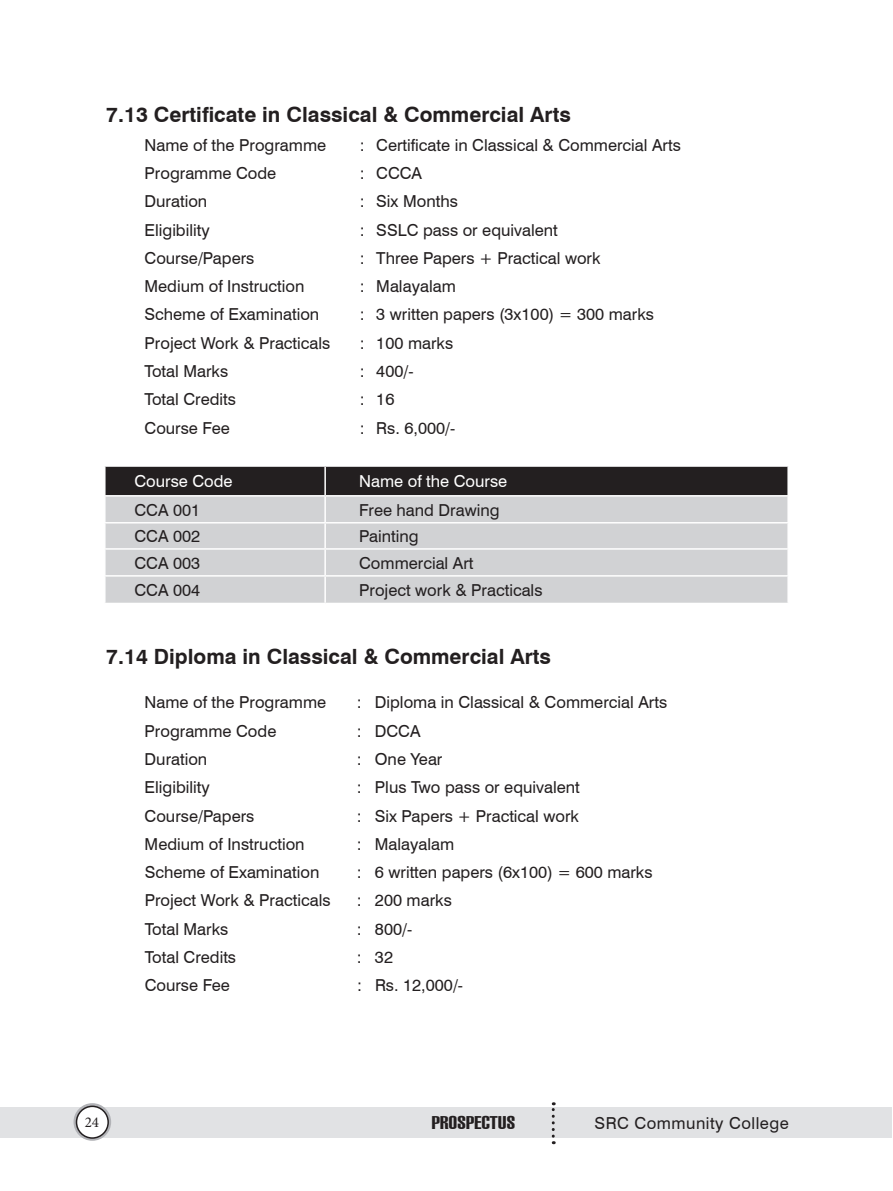
<style>
.page{position:relative;width:893px;height:1191px;background:#fff}
.page>*{position:absolute;margin:0;border:0;box-sizing:border-box;transform-origin:0 0}
.t1{font:700 21px "Swiss 721 BT";color:#231f20}
.t2{font:900 extra-condensed 18px "Swiss 911 BT";color:#231f20;scale:1.5 1}
.t3{font:16.5px "Swiss 721 BT";color:#231f20}
.t4{font:16.5px "Swiss 721 BT";color:#fff}
.t5{font:16.5px "Swiss 721 BT";letter-spacing:.03em;color:#231f20}
.t6{font:15px "Minion Pro";color:#231f20}
</style>
<div class="page">
<div style="left:106px;top:467px;width:681px;height:28px;background:#231f20"></div>
<div style="left:106px;top:496px;width:681px;height:107px;background:#d1d2d4"></div>
<hr style="left:324px;top:467px;width:2px;height:28px;background:#fff">
<hr style="left:324px;top:496px;width:2px;height:26px;background:#fff">
<hr style="left:104px;top:522px;width:221px;height:1px;background:#fff">
<hr style="left:325px;top:522px;width:464px;height:1px;background:#fff">
<hr style="left:324px;top:523px;width:2px;height:25px;background:#fff">
<hr style="left:104px;top:548px;width:221px;height:1px;background:#fff">
<hr style="left:325px;top:548px;width:464px;height:1px;background:#fff">
<hr style="left:324px;top:549px;width:2px;height:26px;background:#fff">
<hr style="left:104px;top:575px;width:221px;height:1px;background:#fff">
<hr style="left:325px;top:575px;width:464px;height:1px;background:#fff">
<hr style="left:324px;top:576px;width:2px;height:27px;background:#fff">
<div style="left:0;top:1107px;width:891px;height:31px;background:#e1e2e4"></div>
<svg style="left:74px;top:1103px;width:37px;height:37px"></svg>
<div style="left:77px;top:1106px;width:31px;height:32px;background:#fff;border-radius:50%"></div>
<div style="left:76px;top:1105px;width:33px;height:33px;border:2px solid #231f20;border-radius:50%"></div>
<svg style="left:552px;top:1102px;width:3px;height:42px"></svg>
<p class="t1" style="left:106px;top:100px;width:466px">7.13 Certificate in Classical &amp; Commercial Arts</p>
<p class="t3" style="left:145px;top:133px;width:183px">Name of the Programme</p>
<p class="t3" style="left:360px;top:133px;width:323px">: Certificate in Classical &amp; Commercial Arts</p>
<p class="t3" style="left:145px;top:162px;width:133px">Programme Code</p>
<p class="t3" style="left:360px;top:162px;width:64px">: CCCA</p>
<p class="t3" style="left:145px;top:190px;width:64px">Duration</p>
<p class="t3" style="left:360px;top:190px;width:100px">: Six Months</p>
<p class="t3" style="left:145px;top:218px;width:67px">Eligibility</p>
<p class="t3" style="left:360px;top:218px;width:200px">: SSLC pass or equivalent</p>
<p class="t3" style="left:145px;top:247px;width:111px">Course/Papers</p>
<p class="t3" style="left:360px;top:247px;width:242px">: Three Papers + Practical work</p>
<p class="t3" style="left:145px;top:275px;width:161px">Medium of Instruction</p>
<p class="t3" style="left:360px;top:275px;width:98px">: Malayalam</p>
<p class="t3" style="left:145px;top:303px;width:176px">Scheme of Examination</p>
<p class="t3" style="left:360px;top:303px;width:296px">: 3 written papers (3x100) = 300 marks</p>
<p class="t3" style="left:145px;top:331px;width:187px">Project Work &amp; Practicals</p>
<p class="t3" style="left:360px;top:331px;width:95px">: 100 marks</p>
<p class="t3" style="left:145px;top:360px;width:85px">Total Marks</p>
<p class="t3" style="left:360px;top:360px;width:55px">: 400/-</p>
<p class="t3" style="left:145px;top:388px;width:93px">Total Credits</p>
<p class="t3" style="left:360px;top:388px;width:36px">: 16</p>
<p class="t3" style="left:145px;top:416px;width:87px">Course Fee</p>
<p class="t3" style="left:360px;top:416px;width:97px">: Rs. 6,000/-</p>
<p class="t4" style="left:135px;top:470px;width:100px">Course Code</p>
<p class="t4" style="left:359px;top:470px;width:150px">Name of the Course</p>
<p class="t3" style="left:135px;top:498px;width:67px">CCA 001</p>
<p class="t3" style="left:359px;top:498px;width:142px">Free hand Drawing</p>
<p class="t3" style="left:135px;top:525px;width:67px">CCA 002</p>
<p class="t3" style="left:359px;top:525px;width:61px">Painting</p>
<p class="t3" style="left:135px;top:551px;width:67px">CCA 003</p>
<p class="t3" style="left:359px;top:551px;width:116px">Commercial Art</p>
<p class="t3" style="left:135px;top:578px;width:67px">CCA 004</p>
<p class="t3" style="left:359px;top:578px;width:185px">Project work &amp; Practicals</p>
<p class="t1" style="left:106px;top:641px;width:446px">7.14 Diploma in Classical &amp; Commercial Arts</p>
<p class="t3" style="left:145px;top:691px;width:183px">Name of the Programme</p>
<p class="t3" style="left:357px;top:691px;width:312px">: Diploma in Classical &amp; Commercial Arts</p>
<p class="t3" style="left:145px;top:719px;width:133px">Programme Code</p>
<p class="t3" style="left:357px;top:719px;width:65px">: DCCA</p>
<p class="t3" style="left:145px;top:747px;width:64px">Duration</p>
<p class="t3" style="left:357px;top:747px;width:87px">: One Year</p>
<p class="t3" style="left:145px;top:776px;width:67px">Eligibility</p>
<p class="t3" style="left:357px;top:776px;width:224px">: Plus Two pass or equivalent</p>
<p class="t3" style="left:145px;top:804px;width:111px">Course/Papers</p>
<p class="t3" style="left:357px;top:804px;width:224px">: Six Papers + Practical work</p>
<p class="t3" style="left:145px;top:832px;width:161px">Medium of Instruction</p>
<p class="t3" style="left:357px;top:832px;width:99px">: Malayalam</p>
<p class="t3" style="left:145px;top:861px;width:176px">Scheme of Examination</p>
<p class="t3" style="left:357px;top:861px;width:297px">: 6 written papers (6x100) = 600 marks</p>
<p class="t3" style="left:145px;top:889px;width:187px">Project Work &amp; Practicals</p>
<p class="t3" style="left:357px;top:889px;width:97px">: 200 marks</p>
<p class="t3" style="left:145px;top:917px;width:85px">Total Marks</p>
<p class="t3" style="left:357px;top:917px;width:57px">: 800/-</p>
<p class="t3" style="left:145px;top:945px;width:93px">Total Credits</p>
<p class="t3" style="left:357px;top:945px;width:38px">: 32</p>
<p class="t3" style="left:145px;top:974px;width:87px">Course Fee</p>
<p class="t3" style="left:357px;top:974px;width:108px">: Rs. 12,000/-</p>
<p class="t6" style="left:85px;top:1111px;width:16px">24</p>
<p class="t2" style="left:431px;top:1113px;width:57px">PROSPECTUS</p>
<p class="t5" style="left:595px;top:1112px;width:196px">SRC Community College</p>
</div>
